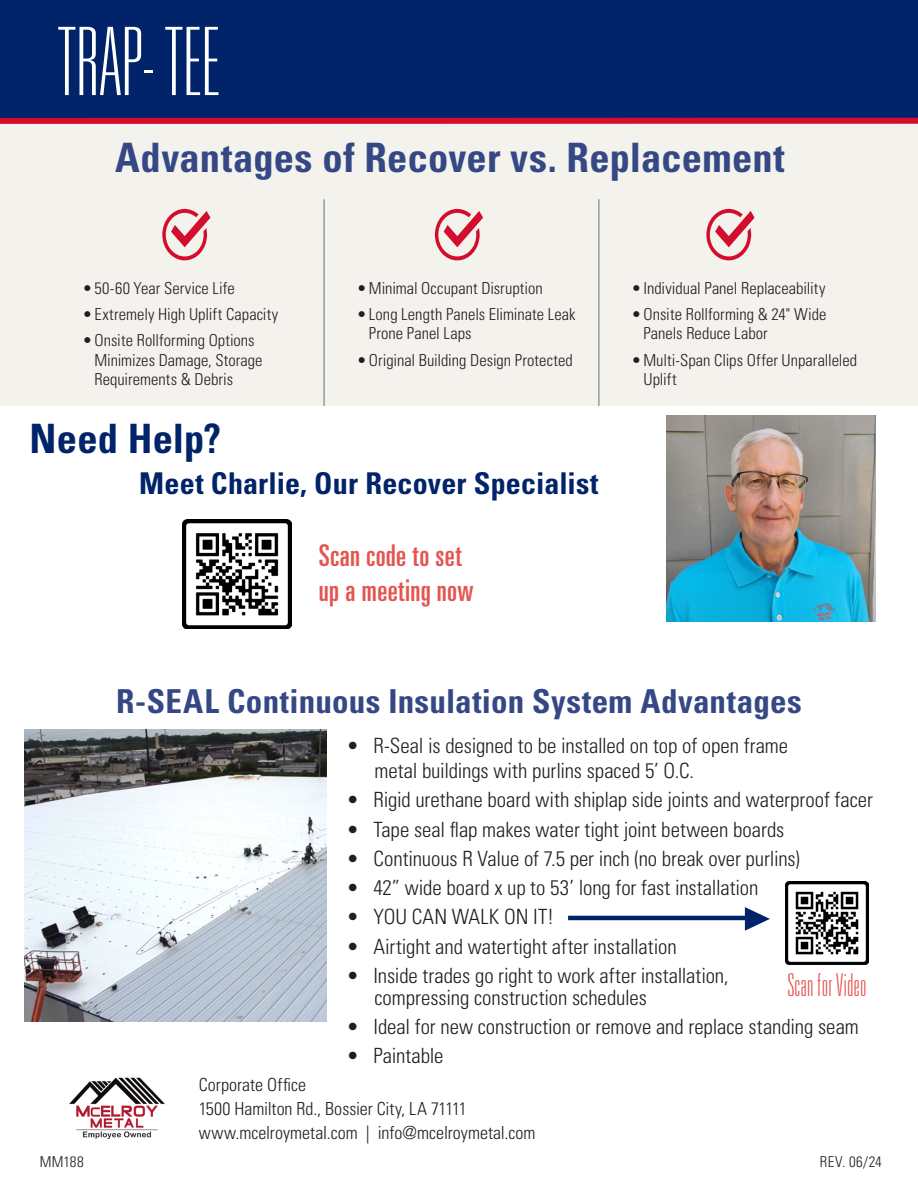
<style>
.page{position:relative;width:918px;height:1188px;background:#fff}
.page>*{position:absolute;margin:0;border:0;box-sizing:border-box;transform-origin:0 0}
.t1{font:100 ultra-condensed 94.5px "Univers LT Std";letter-spacing:.015em;color:#fff}
.t2{font:700 condensed 40.5px "Univers LT Std";letter-spacing:.005em;color:#354885}
.t3{font:700 condensed 40.5px "Univers LT Std";letter-spacing:.005em;color:#002369}
.t4{font:700 condensed 33px "Univers LT Std";letter-spacing:.01em;color:#354885}
.t5{font:100 ultra-condensed 31.5px "Univers LT Std";letter-spacing:.01em;color:#e45551}
.t6{font:700 condensed 30px "Univers LT Std";letter-spacing:.005em;color:#002369}
.t7{font:ultra-condensed 30px/35.2px "Univers LT Std";letter-spacing:.01em;color:#e45551}
.t8{font:300 condensed 21px/24.8px "Univers LT Std";letter-spacing:-.005em;color:#231f20}
.t9{font:300 condensed 18px/24px "Univers LT Std";color:#231f20}
.t10{font:300 condensed 16.5px/19.5px "Univers LT Std";color:#231f20}
.t11{font:300 condensed 15px "Univers LT Std";letter-spacing:.02em;color:#231f20}
</style>
<div class="page">
<div style="left:0;top:108px;width:918px;height:298px;background:#f3f2ec"></div>
<div style="left:0;top:0;width:918px;height:124px;background:#002369"></div>
<img style="left:69px;top:1078px;width:96px;height:61px">
<hr style="left:324px;top:199px;width:1px;height:207px;background:#6c6d70">
<hr style="left:599px;top:199px;width:1px;height:207px;background:#6c6d70">
<svg style="left:162px;top:209px;width:48px;height:51px"></svg>
<svg style="left:435px;top:209px;width:48px;height:51px"></svg>
<svg style="left:706px;top:209px;width:49px;height:51px"></svg>
<img style="left:667px;top:415px;width:208px;height:207px">
<img style="left:24px;top:730px;width:303px;height:291px">
<hr style="left:568px;top:916px;width:185px;height:4px;background:#002369">
<svg style="left:745px;top:907px;width:25px;height:24px"></svg>
<img style="left:183px;top:520px;width:109px;height:109px">
<img style="left:786px;top:882px;width:82px;height:82px">
<h1 class="t1" style="left:59px;top:14px;width:162px">TRAP- TEE</h1>
<h2 class="t2" style="left:115px;top:133px;width:671px">Advantages of Recover vs. Replacement</h2>
<p class="t10" style="left:82px;top:278px;width:154px">•50-60 Year Service Life</p>
<p class="t10" style="left:82px;top:304px;width:197px">•Extremely High Uplift Capacity</p>
<p class="t10" style="left:94px;top:331px;width:170px;text-indent:-12px">•Onsite Rollforming Options<br>Minimizes Damage, Storage<br>Requirements &amp; Debris</p>
<p class="t10" style="left:357px;top:278px;width:187px">•Minimal Occupant Disruption</p>
<p class="t10" style="left:369px;top:304px;width:208px;text-indent:-12px">•Long Length Panels Eliminate Leak<br>Prone Panel Laps</p>
<p class="t10" style="left:357px;top:350px;width:217px">•Original Building Design Protected</p>
<h2 class="t3" style="left:30px;top:413px;width:193px">Need Help?</h2>
<h3 class="t6" style="left:139px;top:465px;width:461px">Meet Charlie, Our Recover Specialist</h3>
<h3 class="t7" style="left:319px;top:537px;width:156px">Scan code to set up a meeting now</h3>
<p class="t10" style="left:631px;top:278px;width:195px">•Individual Panel Replaceability</p>
<p class="t10" style="left:643px;top:304px;width:185px;text-indent:-12px">•Onsite Rollforming &amp; 24" Wide<br>Panels Reduce Labor</p>
<p class="t10" style="left:643px;top:350px;width:215px;text-indent:-12px">•Multi-Span Clips Offer Unparalleled<br>Uplift</p>
<h3 class="t4" style="left:116px;top:681px;width:687px">R-SEAL Continuous Insulation System Advantages</h3>
<p class="t8" style="left:374px;top:734px;width:415px;text-indent:-28px">• R-Seal is designed to be installed on top of open frame metal buildings with purlins spaced 5’ O.C.</p>
<p class="t8" style="left:346px;top:788px;width:528px">• Rigid urethane board with shiplap side joints and waterproof facer</p>
<p class="t8" style="left:346px;top:817px;width:439px">• Tape seal flap makes water tight joint between boards</p>
<p class="t8" style="left:346px;top:846px;width:455px">• Continuous R Value of 7.5 per inch (no break over purlins)</p>
<p class="t8" style="left:346px;top:875px;width:413px">• 42” wide board x up to 53’ long for fast installation</p>
<p class="t8" style="left:346px;top:905px;width:209px">• YOU CAN WALK ON IT!</p>
<p class="t8" style="left:346px;top:934px;width:332px">• Airtight and watertight after installation</p>
<p class="t8" style="left:374px;top:965px;width:356px;line-height:21.8px;text-indent:-28px">• Inside trades go right to work after installation, compressing construction schedules</p>
<p class="t8" style="left:346px;top:1014px;width:514px">• Ideal for new construction or remove and replace standing seam</p>
<p class="t8" style="left:346px;top:1043px;width:99px">• Paintable</p>
<h3 class="t5" style="left:788px;top:969px;width:80px">Scan for Video</h3>
<p class="t9" style="left:199px;top:1072px;width:338px">Corporate Office<br>1500 Hamilton Rd., Bossier City, LA 71111 www.mcelroymetal.com | info@mcelroymetal.com</p>
<p class="t11" style="left:40px;top:1153px;width:45px">MM188</p>
<p class="t11" style="left:820px;top:1153px;width:64px">REV. 06/24</p>
</div>
